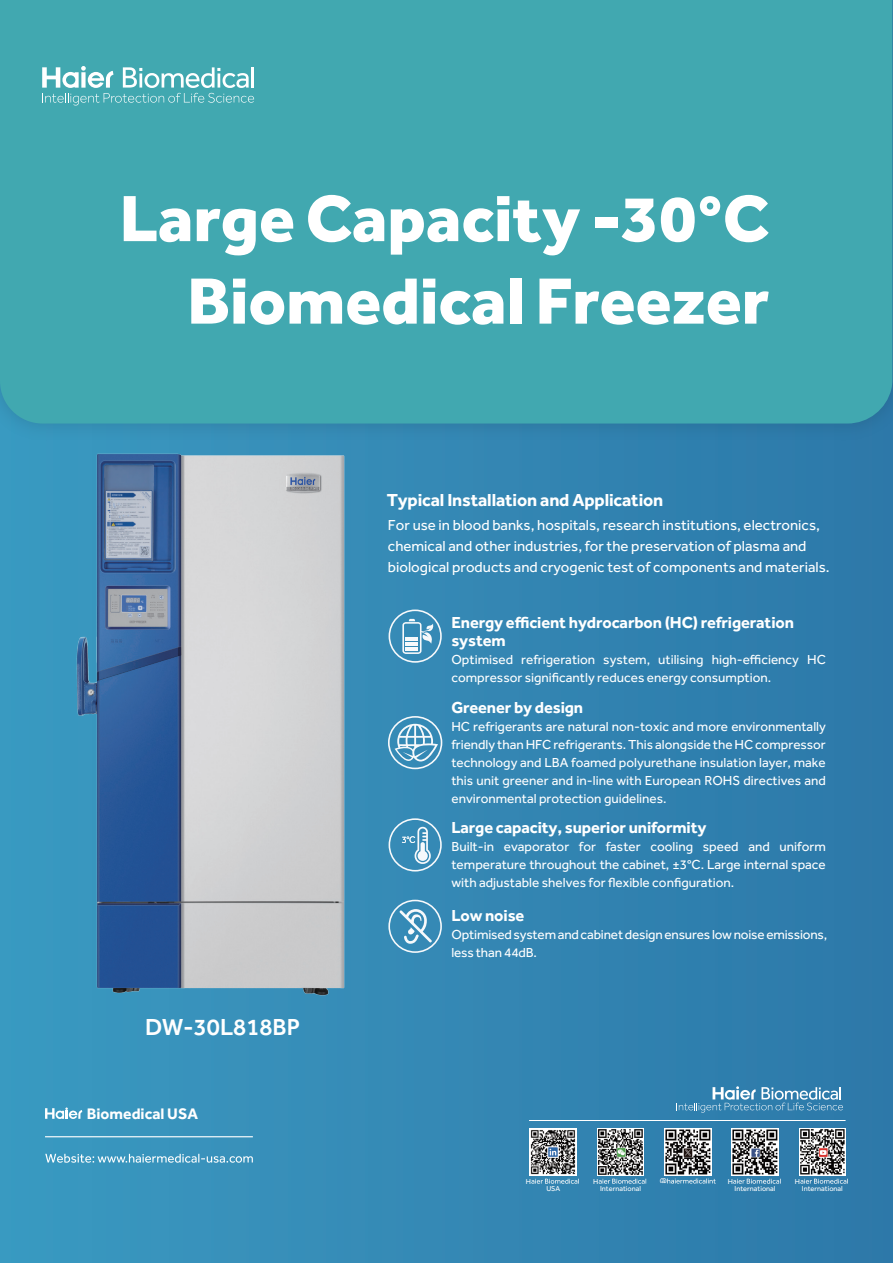
<style>
.page{position:relative;width:893px;height:1263px;background:#fff}
.page>*{position:absolute;margin:0;border:0;box-sizing:border-box;transform-origin:0 0}
.t1{font:800 67.5px/82.5px "Effra";color:#fff;text-align:right}
.t2{font:500 24px "Effra";color:#fff}
.t3{font:700 18px "Effra";letter-spacing:-.01em;color:#fff}
.t4{font:700 16.5px/18px "Effra";letter-spacing:-.01em;color:#fff}
.t5{font:700 15.75px "Effra";color:#fff}
.t6{font:15px/21px "Effra";color:#fff}
.t7{font:13.5px/18px "Effra";color:#fff}
.t8{font:7.35px "Effra";color:#fff}
</style>
<div class="page">
<div style="left:0;top:0;width:893px;height:1263px;background:linear-gradient(to right,#3b9ac1,#2d78a8)"></div>
<svg style="left:45px;top:1107px;width:37px;height:12px"></svg>
<svg style="left:45px;top:1154px;width:208px;height:9px;background:#70b2cf"></svg>
<hr style="left:45px;top:1136px;width:208px;height:1px;background:#fff">
<svg style="left:676px;top:1086px;width:167px;height:26px;background:#5696bc"></svg>
<svg style="left:667px;top:1178px;width:49px;height:5px"></svg>
<svg style="left:531px;top:1179px;width:48px;height:5px"></svg>
<svg style="left:733px;top:1179px;width:48px;height:5px"></svg>
<svg style="left:800px;top:1179px;width:48px;height:5px"></svg>
<svg style="left:599px;top:1179px;width:47px;height:5px"></svg>
<hr style="left:529px;top:1120px;width:317px;height:1px;background:#fff">
<img style="left:799px;top:1128px;width:47px;height:47px">
<img style="left:732px;top:1128px;width:46px;height:47px">
<img style="left:664px;top:1128px;width:47px;height:47px">
<img style="left:597px;top:1128px;width:47px;height:47px">
<img style="left:530px;top:1128px;width:47px;height:47px">
<img style="left:0;top:0;width:893px;height:450px">
<div style="left:0;top:0;width:892px;height:423px;background:#41a8b0"></div>
<svg style="left:42px;top:66px;width:212px;height:39px;background:#6dbcc2"></svg>
<hr style="left:251px;top:67px;width:3px;height:21px;background:#fff">
<img style="left:26px;top:440px;width:380px;height:569px">
<svg style="left:389px;top:609px;width:53px;height:54px;background:#62a3c5"></svg>
<svg style="left:389px;top:818px;width:53px;height:53px;background:#5ca0c3"></svg>
<svg style="left:388px;top:900px;width:54px;height:53px;background:#5da0c3"></svg>
<svg style="left:388px;top:716px;width:54px;height:53px;background:#68a7c7"></svg>
<h1 class="t1" style="left:120px;top:175px;width:651px">Large Capacity -30°C<br>Biomedical Freezer</h1>
<h3 class="t3" style="left:387px;top:489px;width:278px">Typical Installation and Application</h3>
<p class="t6" style="left:388px;top:514px;width:443px">For use in blood banks, hospitals, research institutions, electronics, chemical and other industries, for the preservation of plasma and biological products and cryogenic test of components and materials.</p>
<p class="t4" style="left:451px;top:613px;width:344px">Energy efficient hydrocarbon (HC) refrigeration system</p>
<p class="t7" style="left:451px;top:650px;width:376px">Optimised refrigeration system, utilising high-efficiency HC compressor significantly reduces energy consumption.</p>
<p class="t4" style="left:451px;top:698px;width:133px">Greener by design</p>
<p class="t7" style="left:451px;top:717px;width:376px;text-align:justify">HC refrigerants are natural non-toxic and more environmentally friendly than HFC refrigerants. This alongside the HC compressor technology and LBA foamed polyurethane insulation layer, make this unit greener and in-line with European ROHS directives and environmental protection guidelines.</p>
<h2 class="t2" style="left:145px;top:1012px;width:157px">DW-30L818BP</h2>
<p class="t5" style="left:87px;top:1104px;width:113px">Biomedical USA</p>
<p class="t4" style="left:451px;top:818px;width:257px">Large capacity, superior uniformity</p>
<p class="t7" style="left:451px;top:837px;width:376px;text-align:justify">Built-in evaporator for faster cooling speed and uniform temperature throughout the cabinet, ±3°C. Large internal space with adjustable shelves for flexible configuration.</p>
<p class="t4" style="left:451px;top:906px;width:74px">Low noise</p>
<p class="t7" style="left:451px;top:925px;width:377px">Optimised system and cabinet design ensures low noise emissions, less than 44dB.</p>
<p class="t8" style="left:526px;top:1177px;width:7px">H</p>
<p class="t8" style="left:660px;top:1177px;width:9px">@</p>
<p class="t8" style="left:546px;top:1184px;width:15px">USA</p>
<p class="t8" style="left:593px;top:1177px;width:7px">H</p>
<p class="t8" style="left:600px;top:1184px;width:42px">International</p>
<p class="t8" style="left:728px;top:1177px;width:7px">H</p>
<p class="t8" style="left:735px;top:1184px;width:42px">International</p>
<p class="t8" style="left:795px;top:1177px;width:7px">H</p>
<p class="t8" style="left:802px;top:1184px;width:42px">International</p>
</div>
